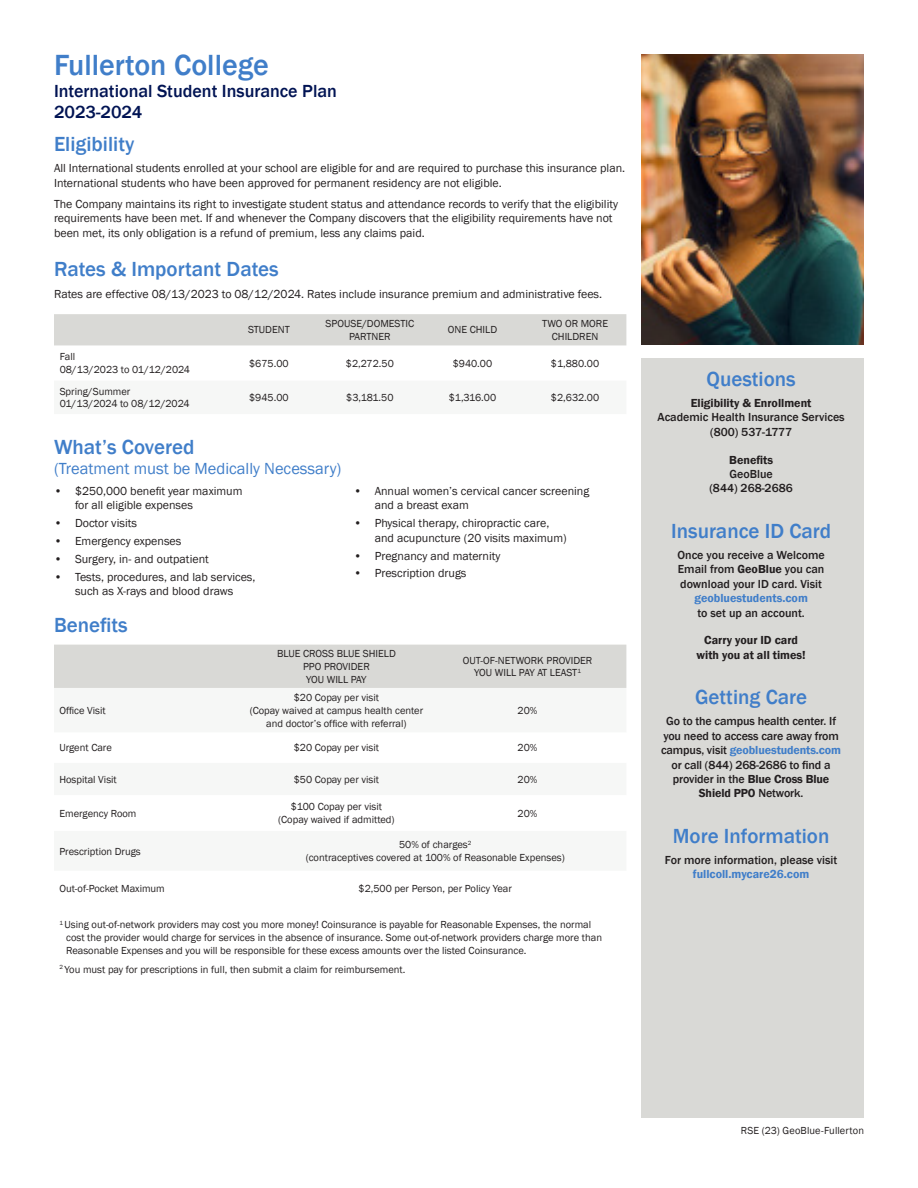
<style>
.page{position:relative;width:918px;height:1188px;background:#fff}
.page>*{position:absolute;margin:0;border:0;box-sizing:border-box;transform-origin:0 0}
.SCHOOL_NAME{font:500 30px "Franklin Gothic";color:#407ec9}
.SUBHEAD{font:500 21px "Franklin Gothic";color:#407ec9}
.SUBHEAD-SIDE{font:500 21px "Franklin Gothic";color:#407ec9}
.PROGRAM-YEAR{font:500 18px "Franklin Gothic";color:#001353}
.SUBHEAD-2{font:16.5px "Franklin Gothic";color:#407ec9}
.BODY_COPY{font:12px/14.4px "Franklin Gothic";color:#231f20}
.BODY-SIDE{font:500 12px/14.4px "Franklin Gothic";color:#231f20;text-align:center}
.BODY-SIDE-2{font:600 12px/14.4px "Franklin Gothic";color:#231f20;text-align:center}
.SUBHEAD_L2-SIDE{font:600 12px "Franklin Gothic";color:#231f20}
.TBL_Caption{font:10.5px/12.6px "Franklin Gothic";color:#231f20}
.TBL_BODY{font:10.5px/12.6px "Franklin Gothic";color:#231f20;text-align:center}
.TBL_CAT{font:10.5px "Franklin Gothic";color:#231f20}
.TBL_TIER{font:10.5px/12.6px "Franklin Gothic";color:#231f20;text-align:center}
.DISCLAIMER{font:10.5px "Franklin Gothic";letter-spacing:.015em;color:#231f20}
.s1{font-weight:600}
.s2{font-weight:600;color:#407ec9}
</style>
<div class="page">
<div style="left:642px;top:359px;width:222px;height:759px;background:#d9d9d6"></div>
<div style="left:54px;top:314px;width:572px;height:31px;background:#d9d9d6"></div>
<div style="left:54px;top:645px;width:572px;height:43px;background:#d9d9d6"></div>
<img style="left:642px;top:54px;width:222px;height:291px">
<p class="SCHOOL_NAME" style="left:54px;top:46px;width:216px">Fullerton College</p>
<p class="PROGRAM-YEAR" style="left:54px;top:79px;width:284px">International Student Insurance Plan</p>
<p class="PROGRAM-YEAR" style="left:54px;top:101px;width:90px">2023-2024</p>
<p class="SUBHEAD" style="left:54px;top:131px;width:82px">Eligibility</p>
<p class="BODY_COPY" style="left:54px;top:161px;width:573px">All International students enrolled at your school are eligible for and are required to purchase this insurance plan.<br>International students who have been approved for permanent residency are not eligible.</p>
<p class="BODY_COPY" style="left:54px;top:197px;width:566px">The Company maintains its right to investigate student status and attendance records to verify that the eligibility requirements have been met. If and whenever the Company discovers that the eligibility requirements have not been met, its only obligation is a refund of premium, less any claims paid.</p>
<p class="SUBHEAD" style="left:54px;top:256px;width:226px">Rates &amp; Important Dates</p>
<p class="BODY_COPY" style="left:54px;top:287px;width:550px">Rates are effective 08/13/2023 to 08/12/2024. Rates include insurance premium and administrative fees.</p>
<p class="TBL_TIER" style="left:248px;top:324px;width:43px">STUDENT</p>
<p class="TBL_TIER" style="left:326px;top:318px;width:90px">SPOUSE/DOMESTIC<br>PARTNER</p>
<p class="TBL_TIER" style="left:448px;top:324px;width:51px">ONE CHILD</p>
<p class="TBL_TIER" style="left:542px;top:318px;width:68px">TWO OR MORE<br>CHILDREN</p>
<p class="TBL_CAT" style="left:60px;top:350px;width:17px">Fall</p>
<p class="TBL_CAT" style="left:60px;top:363px;width:132px">08/13/2023 to 01/12/2024</p>
<p class="TBL_BODY" style="left:249px;top:357px;width:41px">$675.00</p>
<p class="TBL_BODY" style="left:346px;top:357px;width:49px">$2,272.50</p>
<p class="TBL_BODY" style="left:453px;top:357px;width:41px">$940.00</p>
<p class="TBL_BODY" style="left:551px;top:357px;width:50px">$1,880.00</p>
<p class="TBL_CAT" style="left:60px;top:385px;width:72px">Spring/Summer</p>
<p class="TBL_CAT" style="left:60px;top:397px;width:131px">01/13/2024 to 08/12/2024</p>
<p class="TBL_BODY" style="left:249px;top:391px;width:41px">$945.00</p>
<p class="TBL_BODY" style="left:346px;top:391px;width:49px">$3,181.50</p>
<p class="TBL_BODY" style="left:449px;top:391px;width:49px">$1,316.00</p>
<p class="TBL_BODY" style="left:551px;top:391px;width:50px">$2,632.00</p>
<p class="SUBHEAD" style="left:54px;top:434px;width:142px">What’s Covered</p>
<p class="SUBHEAD-2" style="left:54px;top:458px;width:289px">(Treatment must be Medically Necessary)</p>
<p class="BODY_COPY" style="left:75px;top:484px;width:169px;text-indent:-21px">• $250,000 benefit year maximum for all eligible expenses</p>
<p class="BODY_COPY" style="left:54px;top:516px;width:85px">• Doctor visits</p>
<p class="BODY_COPY" style="left:54px;top:534px;width:129px">• Emergency expenses</p>
<p class="BODY_COPY" style="left:54px;top:552px;width:156px">• Surgery, in- and outpatient</p>
<p class="BODY_COPY" style="left:54px;top:570px;width:203px;text-align:center">• Tests, procedures, and lab services, such as X-rays and blood draws</p>
<p class="SUBHEAD" style="left:54px;top:612px;width:75px">Benefits</p>
<p class="BODY_COPY" style="left:375px;top:484px;width:216px;text-indent:-21px">• Annual women’s cervical cancer screening and a breast exam</p>
<p class="BODY_COPY" style="left:375px;top:516px;width:193px;text-indent:-21px">• Physical therapy, chiropractic care, and acupuncture (20 visits maximum)</p>
<p class="BODY_COPY" style="left:354px;top:549px;width:148px">• Pregnancy and maternity</p>
<p class="BODY_COPY" style="left:354px;top:567px;width:114px">• Prescription drugs</p>
<p class="TBL_CAT" style="left:59px;top:704px;width:48px">Office Visit</p>
<p class="TBL_TIER" style="left:277px;top:648px;width:120px">BLUE CROSS BLUE SHIELD<br>PPO PROVIDER<br>YOU WILL PAY</p>
<p class="TBL_TIER" style="left:463px;top:654px;width:131px">OUT-OF-NETWORK PROVIDER<br>YOU WILL PAY AT LEAST<sup>1</sup></p>
<p class="TBL_BODY" style="left:250px;top:692px;width:175px">$20 Copay per visit<br>(Copay waived at campus health center and doctor’s office with referral)</p>
<p class="TBL_BODY" style="left:518px;top:704px;width:21px">20%</p>
<p class="TBL_CAT" style="left:59px;top:741px;width:54px">Urgent Care</p>
<p class="TBL_BODY" style="left:294px;top:742px;width:87px">$20 Copay per visit</p>
<p class="TBL_BODY" style="left:518px;top:742px;width:21px">20%</p>
<p class="TBL_CAT" style="left:59px;top:773px;width:59px">Hospital Visit</p>
<p class="TBL_BODY" style="left:294px;top:773px;width:87px">$50 Copay per visit</p>
<p class="TBL_BODY" style="left:518px;top:773px;width:21px">20%</p>
<p class="TBL_CAT" style="left:59px;top:807px;width:79px">Emergency Room</p>
<p class="TBL_BODY" style="left:278px;top:801px;width:118px">$100 Copay per visit (Copay waived if admitted)</p>
<p class="TBL_BODY" style="left:518px;top:807px;width:21px">20%</p>
<p class="TBL_CAT" style="left:59px;top:845px;width:83px">Prescription Drugs</p>
<p class="TBL_BODY" style="left:306px;top:839px;width:261px">50% of charges<sup>2<br></sup>(contraceptives covered at 100% of Reasonable Expenses)</p>
<p class="TBL_CAT" style="left:59px;top:882px;width:107px">Out-of-Pocket Maximum</p>
<p class="TBL_BODY" style="left:359px;top:882px;width:155px">$2,500 per Person, per Policy Year</p>
<p class="TBL_Caption" style="left:66px;top:919px;width:537px;text-indent:-7px"><sup>1</sup> Using out-of-network providers may cost you more money! Coinsurance is payable for Reasonable Expenses, the normal cost the provider would charge for services in the absence of insurance. Some out-of-network providers charge more than<br>Reasonable Expenses and you will be responsible for these excess amounts over the listed Coinsurance.</p>
<p class="TBL_Caption" style="left:59px;top:963px;width:348px"><sup>2</sup> You must pay for prescriptions in full, then submit a claim for reimbursement.</p>
<p class="SUBHEAD-SIDE" style="left:706px;top:366px;width:91px">Questions</p>
<p class="SUBHEAD_L2-SIDE" style="left:691px;top:395px;width:122px">Eligibility &amp; Enrollment</p>
<p class="BODY-SIDE" style="left:658px;top:410px;width:189px">Academic Health Insurance Services (800) 537-1777</p>
<p class="SUBHEAD_L2-SIDE" style="left:729px;top:452px;width:45px">Benefits</p>
<p class="BODY-SIDE" style="left:709px;top:467px;width:85px">GeoBlue<br>(844) 268-2686</p>
<p class="SUBHEAD-SIDE" style="left:671px;top:518px;width:162px">Insurance ID Card</p>
<p class="BODY-SIDE" style="left:677px;top:548px;width:149px">Once you receive a Welcome<br>Email from <span class="s1">GeoBlue</span> you can download your ID card. Visit <span class="s2">geobluestudents.com<br></span>to set up an account.</p>
<p class="BODY-SIDE-2" style="left:697px;top:633px;width:111px">Carry your ID card with you at all times!</p>
<p class="SUBHEAD-SIDE" style="left:695px;top:684px;width:114px">Getting Care</p>
<p class="BODY-SIDE" style="left:661px;top:714px;width:181px">Go to the campus health center. If you need to access care away from campus, visit <span class="s2">geobluestudents.com </span>or call (844) 268-2686 to find a provider in the <span class="s1">Blue Cross Blue<br>Shield PPO</span> Network.</p>
<p class="SUBHEAD-SIDE" style="left:673px;top:823px;width:158px">More Information</p>
<p class="BODY-SIDE" style="left:665px;top:853px;width:174px">For more information, please visit <span class="s2">fullcoll.mycare26.com</span></p>
<p class="DISCLAIMER" style="left:741px;top:1124px;width:125px">RSE (23) GeoBlue-Fullerton</p>
</div>
